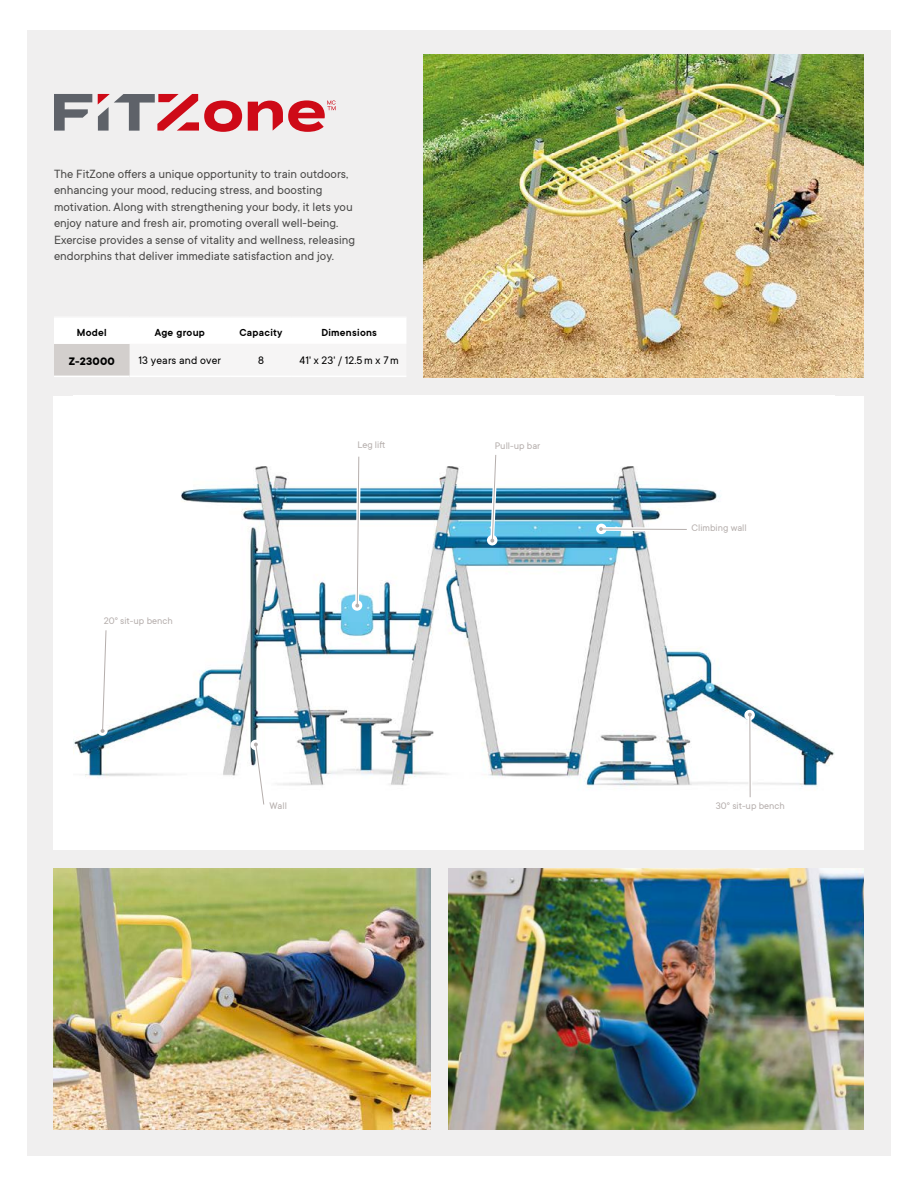
<style>
.page{position:relative;width:918px;height:1188px;background:#fff}
.page>*{position:absolute;margin:0;border:0;box-sizing:border-box;transform-origin:0 0}
.t1{font:13.2px/16.5px "TT Commons";color:#4a4948}
.t2{font:12px "TT Commons";letter-spacing:.01em;color:#000}
.t3{font:700 12px "TT Commons";letter-spacing:.02em;color:#000}
.t4{font:600 11.25px "TT Commons";letter-spacing:.025em;color:#000}
.t5{font:10.5px "TT Commons";color:#b5aeac}
</style>
<div class="page">
<div style="left:27px;top:30px;width:864px;height:1126px;background:#f0efef"></div>
<img style="left:54px;top:868px;width:377px;height:261px">
<img style="left:449px;top:868px;width:415px;height:261px">
<div style="left:54px;top:396px;width:810px;height:454px;background:#fff"></div>
<img style="left:73px;top:466px;width:761px;height:332px">
<svg style="left:250px;top:739px;width:19px;height:66px"></svg>
<svg style="left:97px;top:725px;width:11px;height:11px"></svg>
<svg style="left:99px;top:623px;width:11px;height:111px"></svg>
<div style="left:352px;top:600px;width:10px;height:11px;background:#fff;border-radius:50%"></div>
<svg style="left:353px;top:456px;width:10px;height:153px"></svg>
<svg style="left:744px;top:710px;width:11px;height:11px"></svg>
<hr style="left:749px;top:715px;width:2px;height:82px;background:#b5aeac">
<svg style="left:746px;top:711px;width:8px;height:85px"></svg>
<svg style="left:487px;top:535px;width:11px;height:11px"></svg>
<svg style="left:488px;top:455px;width:12px;height:89px"></svg>
<svg style="left:596px;top:523px;width:11px;height:11px"></svg>
<svg style="left:598px;top:525px;width:96px;height:8px"></svg>
<img style="left:423px;top:55px;width:441px;height:323px">
<svg style="left:54px;top:318px;width:352px;height:58px"></svg>
<hr style="left:54px;top:376px;width:76px;height:1px;background:#fff">
<hr style="left:130px;top:376px;width:100px;height:1px;background:#fff">
<hr style="left:230px;top:376px;width:62px;height:1px;background:#fff">
<hr style="left:292px;top:376px;width:114px;height:1px;background:#fff">
<hr style="left:54px;top:316px;width:76px;height:2px;background:#f6f5f5">
<hr style="left:130px;top:316px;width:100px;height:2px;background:#f6f5f5">
<hr style="left:230px;top:316px;width:62px;height:2px;background:#f6f5f5">
<hr style="left:292px;top:316px;width:114px;height:2px;background:#f6f5f5">
<svg style="left:98px;top:94px;width:144px;height:38px"></svg>
<svg style="left:54px;top:94px;width:38px;height:37px"></svg>
<svg style="left:248px;top:100px;width:88px;height:32px"></svg>
<p class="t1" style="left:54px;top:166px;width:303px">The FitZone offers a unique opportunity to train outdoors, enhancing your mood, reducing stress, and boosting motivation. Along with strengthening your body, it lets you enjoy nature and fresh air, promoting overall well-being.<br>Exercise provides a sense of vitality and wellness, releasing endorphins that deliver immediate satisfaction and joy.</p>
<p class="t4" style="left:77px;top:326px;width:31px">Model</p>
<p class="t4" style="left:155px;top:326px;width:52px">Age group</p>
<p class="t4" style="left:239px;top:326px;width:45px">Capacity</p>
<p class="t4" style="left:321px;top:326px;width:57px">Dimensions</p>
<p class="t3" style="left:69px;top:354px;width:48px">Z-23000</p>
<p class="t2" style="left:138px;top:353px;width:84px">13 years and over</p>
<p class="t2" style="left:258px;top:353px;width:7px">8</p>
<p class="t2" style="left:299px;top:353px;width:101px">41' x 23' / 12.5m x 7m</p>
<p class="t5" style="left:104px;top:615px;width:70px">20° sit-up bench</p>
<p class="t5" style="left:358px;top:440px;width:29px">Leg lift</p>
<p class="t5" style="left:270px;top:800px;width:19px">Wall</p>
<p class="t5" style="left:495px;top:440px;width:47px">Pull-up bar</p>
<p class="t5" style="left:692px;top:522px;width:57px">Climbing wall</p>
<p class="t5" style="left:716px;top:800px;width:70px">30° sit-up bench</p>
</div>
